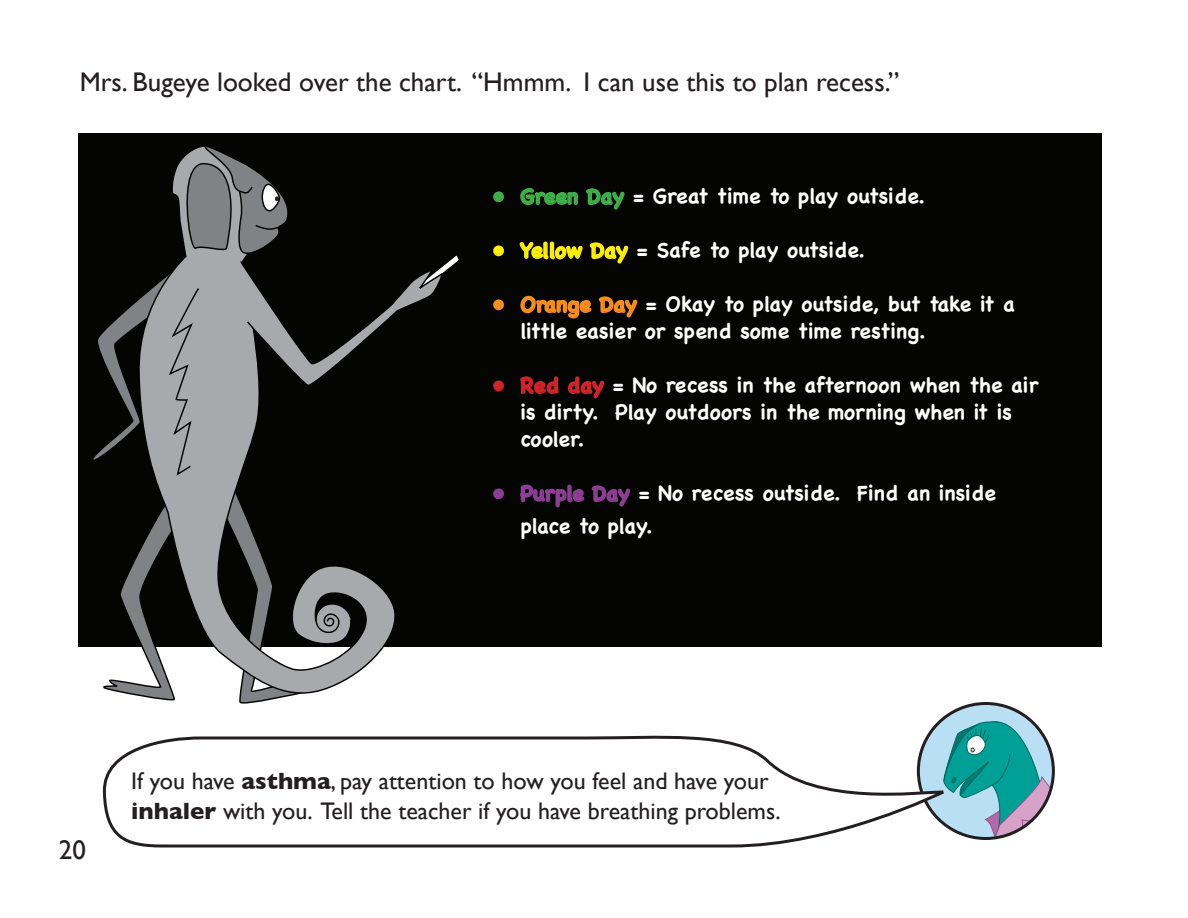
<style>
.page{position:relative;width:1188px;height:918px;background:#fff}
.page>*{position:absolute;margin:0;border:0;box-sizing:border-box;transform-origin:0 0}
.t1{font:27px "Gill Sans";color:#231f20}
.t2{font:24px/30px "Gill Sans";color:#231f20}
.t3{font:700 21px/27px "Chalkboard";color:#fff}
.s1{color:#40ae49}
.s2{color:#fff101}
.s3{color:#f68e1e}
.s4{color:#d1232a}
.s5{color:#8f3e97}
.s6{font-weight:700}
</style>
<div class="page">
<div style="left:79px;top:134px;width:1023px;height:513px;background:#040503"></div>
<svg style="left:103px;top:557px;width:34px;height:139px"></svg>
<svg style="left:137px;top:477px;width:258px;height:225px"></svg>
<svg style="left:315px;top:602px;width:38px;height:31px"></svg>
<svg style="left:93px;top:146px;width:366px;height:331px"></svg>
<svg style="left:493px;top:191px;width:11px;height:12px"></svg>
<svg style="left:520px;top:188px;width:58px;height:18px"></svg>
<svg style="left:586px;top:188px;width:39px;height:22px"></svg>
<svg style="left:493px;top:245px;width:11px;height:12px"></svg>
<svg style="left:519px;top:241px;width:110px;height:23px"></svg>
<svg style="left:493px;top:299px;width:11px;height:12px"></svg>
<svg style="left:520px;top:295px;width:118px;height:24px"></svg>
<svg style="left:493px;top:380px;width:11px;height:12px"></svg>
<svg style="left:520px;top:376px;width:39px;height:19px"></svg>
<svg style="left:567px;top:376px;width:38px;height:23px"></svg>
<svg style="left:493px;top:488px;width:11px;height:12px"></svg>
<svg style="left:520px;top:484px;width:111px;height:24px"></svg>
<svg style="left:918px;top:704px;width:135px;height:134px"></svg>
<svg style="left:942px;top:715px;width:111px;height:124px;background:#6db4bb"></svg>
<svg style="left:103px;top:727px;width:843px;height:121px"></svg>
<p class="t1" style="left:80px;top:66px;width:821px">Mrs. Bugeye looked over the chart. “Hmmm. I can use this to plan recess.”</p>
<p class="t3" style="left:493px;top:183px;width:433px"><span class="s1">• Green Day</span> = Great time to play outside.</p>
<p class="t3" style="left:493px;top:237px;width:373px"><span class="s2">• Yellow Day</span> = Safe to play outside.</p>
<p class="t3" style="left:520px;top:291px;width:496px;text-indent:-27px"><span class="s3">• Orange Day</span> = Okay to play outside, but take it a little easier or spend some time resting.</p>
<p class="t3" style="left:520px;top:372px;width:519px;text-indent:-27px"><span class="s4">• Red day</span> = No recess in the afternoon when the air is dirty. Play outdoors in the morning when it is cooler.</p>
<p class="t3" style="left:520px;top:477px;width:477px;line-height:33px;text-indent:-27px"><span class="s5">• Purple Day</span> = No recess outside. Find an inside place to play.</p>
<p class="t1" style="left:59px;top:834px;width:28px">20</p>
<p class="t2" style="left:131px;top:765px;width:651px">If you have <span class="s6">asthma</span>, pay attention to how you feel and have your <span class="s6">inhaler</span> with you. Tell the teacher if you have breathing problems.</p>
</div>
